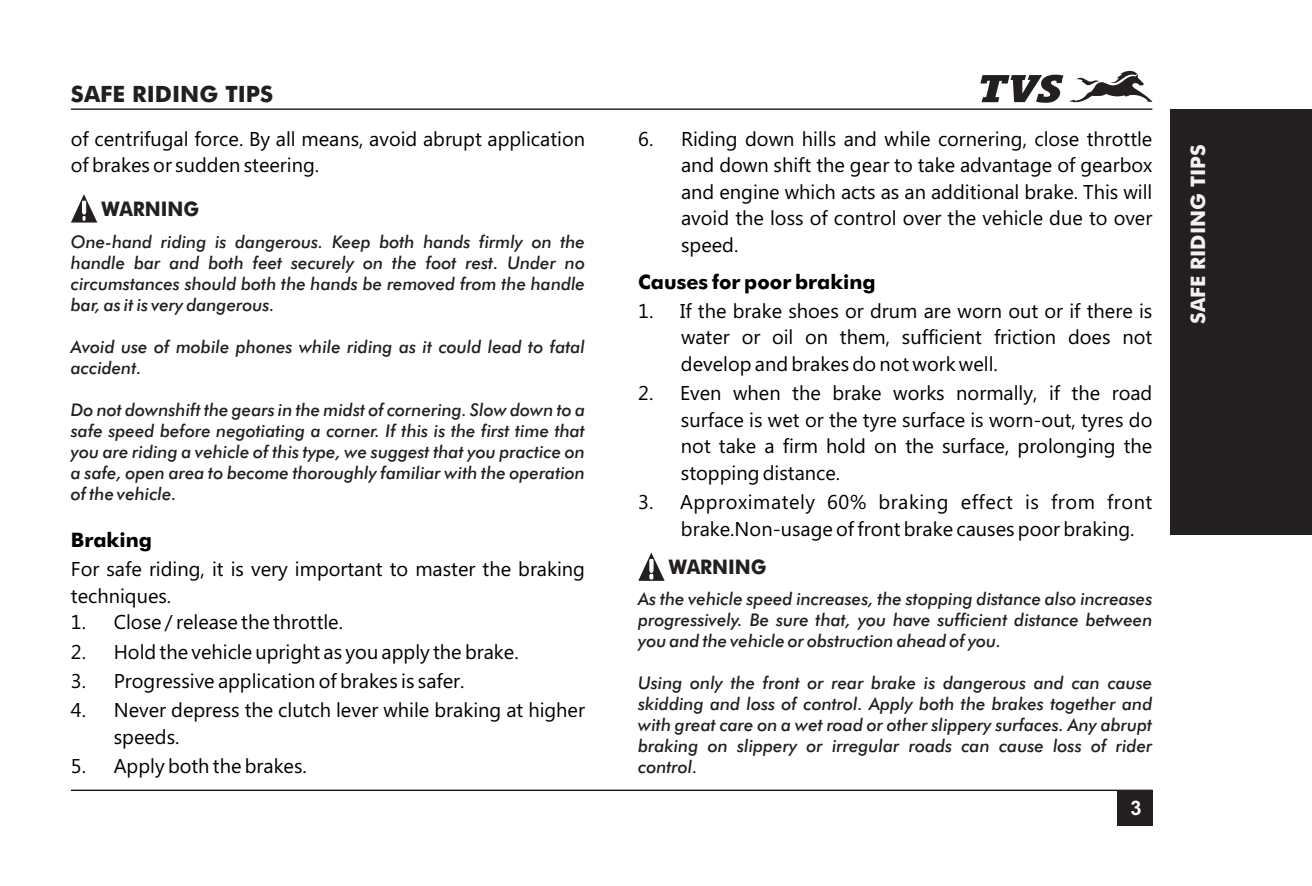
<style>
.page{position:relative;width:1312px;height:886px;background:#fff}
.page>*{position:absolute;margin:0;border:0;box-sizing:border-box;transform-origin:0 0}
.t1{font:700 22.5px "Futura BT";color:#231f20}
.t2{font:20px/26.5px "Ebrima";color:#000}
.t3{font:700 20px "Futura BT";color:#000}
.t4{font:700 20px "Futura BT";color:#231f20;scale:.93 1}
.t5{font:700 20px "Futura BT";color:#f2f1f1}
.t6{font:700 20px "Arial";color:#fff}
.t7{font:italic 500 17.5px/21px "Futura BT";color:#231f20;text-align:justify}
</style>
<div class="page">
<svg style="left:71px;top:194px;width:26px;height:29px"></svg>
<svg style="left:638px;top:552px;width:26px;height:29px"></svg>
<svg style="left:980px;top:71px;width:172px;height:32px"></svg>
<hr style="left:71px;top:109px;width:1081px;height:1px;background:#020203">
<hr style="left:71px;top:790px;width:1081px;height:1px;background:#020203">
<div style="left:1116px;top:790px;width:36px;height:35px;background:#231f20"></div>
<div style="left:1169px;top:109px;width:142px;height:425px;background:#231f20"></div>
<p class="t1" style="left:71px;top:85px;width:204px">SAFE RIDING TIPS</p>
<p class="t2" style="left:71px;top:127px;width:515px">of centrifugal force. By all means, avoid abrupt application of brakes or sudden steering.</p>
<p class="t4" style="left:101px;top:200px;width:107px">WARNING</p>
<p class="t7" style="left:71px;top:233px;width:515px">One-hand riding is dangerous. Keep both hands firmly on the handle bar and both feet securely on the foot rest. Under no circumstances should both the hands be removed from the handle bar, as it is very dangerous.</p>
<p class="t7" style="left:71px;top:338px;width:515px">Avoid use of mobile phones while riding as it could lead to fatal accident.</p>
<p class="t7" style="left:71px;top:401px;width:515px">Do not downshift the gears in the midst of cornering. Slow down to a safe speed before negotiating a corner. If this is the first time that you are riding a vehicle of this type, we suggest that you practice on a safe, open area to become thoroughly familiar with the operation of the vehicle.</p>
<p class="t3" style="left:71px;top:532px;width:83px">Braking</p>
<p class="t2" style="left:71px;top:558px;width:515px">For safe riding, it is very important to master the braking techniques.</p>
<p class="t2" style="left:71px;top:611px;width:274px">1. Close / release the throttle.</p>
<p class="t2" style="left:71px;top:640px;width:449px">2. Hold the vehicle upright as you apply the brake.</p>
<p class="t2" style="left:71px;top:669px;width:395px">3. Progressive application of brakes is safer.</p>
<p class="t2" style="left:114px;top:699px;width:472px;text-indent:-43px">4. Never depress the clutch lever while braking at higher speeds.</p>
<p class="t2" style="left:71px;top:755px;width:237px">5. Apply both the brakes.</p>
<p class="t2" style="left:681px;top:127px;width:472px;text-align:justify;text-indent:-43px">6. Riding down hills and while cornering, close throttle and down shift the gear to take advantage of gearbox and engine which acts as an additional brake. This will avoid the loss of control over the vehicle due to over speed.</p>
<p class="t3" style="left:638px;top:273px;width:239px">Causes for poor braking</p>
<p class="t2" style="left:680px;top:299px;width:473px;text-align:justify;text-indent:-43px">1. If the brake shoes or drum are worn out or if there is water or oil on them, sufficient friction does not develop and brakes do not work well.</p>
<p class="t2" style="left:680px;top:382px;width:473px;text-align:justify;text-indent:-43px">2. Even when the brake works normally, if the road surface is wet or the tyre surface is worn-out, tyres do not take a firm hold on the surface, prolonging the stopping distance.</p>
<p class="t2" style="left:680px;top:491px;width:473px;text-indent:-43px">3. Approximately 60% braking effect is from front brake.Non-usage of front brake causes poor braking.</p>
<p class="t4" style="left:668px;top:559px;width:107px">WARNING</p>
<p class="t7" style="left:638px;top:590px;width:515px">As the vehicle speed increases, the stopping distance also increases progressively. Be sure that, you have sufficient distance between you and the vehicle or obstruction ahead of you.</p>
<p class="t7" style="left:638px;top:674px;width:515px">Using only the front or rear brake is dangerous and can cause skidding and loss of control. Apply both the brakes together and with great care on a wet road or other slippery surfaces. Any abrupt braking on slippery or irregular roads can cause loss of rider control.</p>
<p class="t6" style="left:1130px;top:800px;width:13px">3</p>
<p class="t5" style="left:1189px;top:324px;width:181px;rotate:-90deg">SAFE RIDING TIPS</p>
</div>
